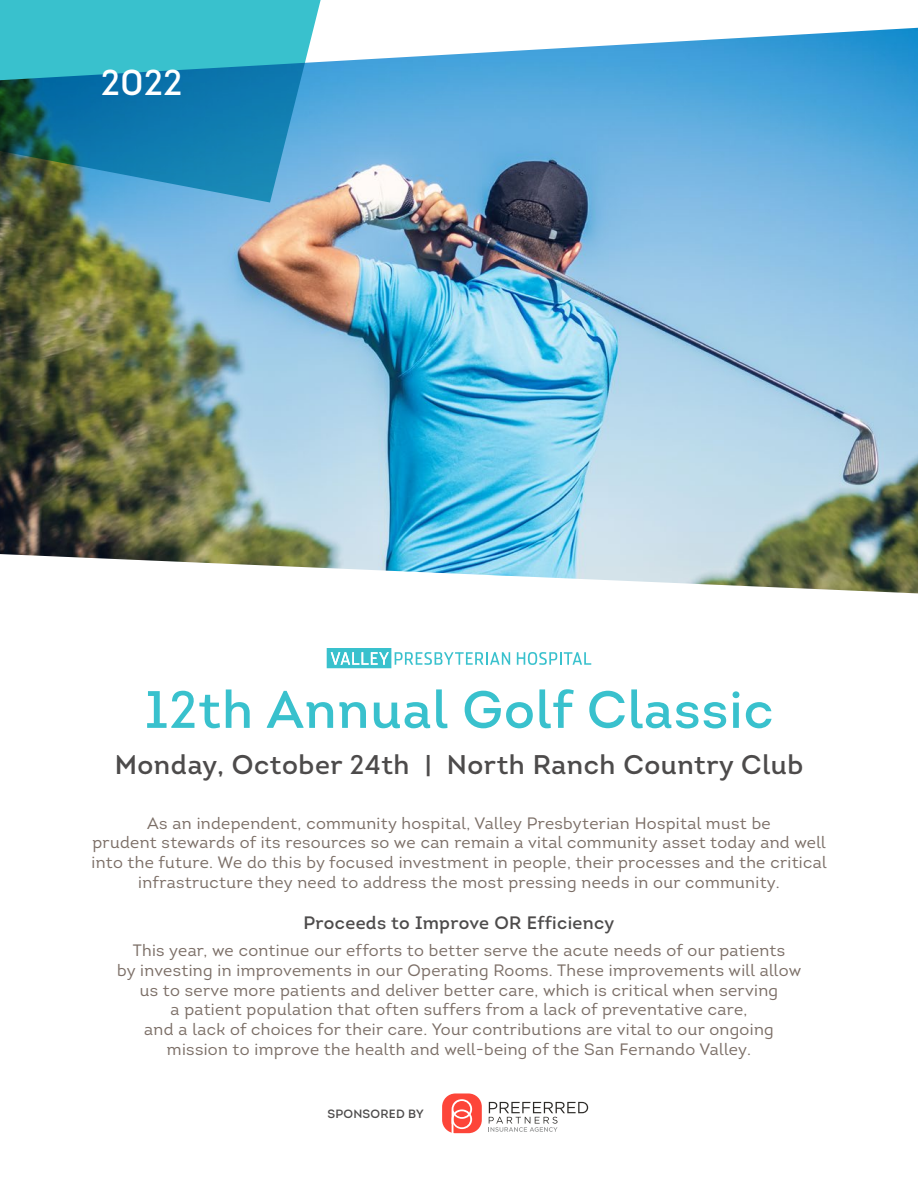
<style>
.page{position:relative;width:918px;height:1188px;background:#fff}
.page>*{position:absolute;margin:0;border:0;box-sizing:border-box;transform-origin:0 0}
.t1{font:600 52.5px "Intro";letter-spacing:.02em;color:#39c1cd}
.t2{font:600 36px "Intro";color:#fff}
.t3{font:600 27px "Intro";letter-spacing:.02em;color:#4d4b4b}
.t4{font:600 18px "Intro";letter-spacing:.02em;color:#4d4b4b}
.t5{font:16.5px/19.8px "Intro";letter-spacing:.02em;color:#7b6e66;text-align:center}
.t6{font:600 12px "Intro";letter-spacing:.02em;color:#4d4b4b}
</style>
<div class="page">
<img style="left:0;top:28px;width:918px;height:565px">
<svg style="left:517px;top:652px;width:74px;height:13px"></svg>
<svg style="left:327px;top:648px;width:183px;height:20px"></svg>
<div style="left:442px;top:1094px;width:40px;height:39px;background:#fd4539;border-radius:13px"></div>
<svg style="left:452px;top:1099px;width:20px;height:35px"></svg>
<svg style="left:489px;top:1102px;width:99px;height:30px"></svg>
<svg style="left:0;top:0;width:324px;height:202px;background:#2d95b2"></svg>
<h2 class="t2" style="left:101px;top:59px;width:83px">2022</h2>
<h1 class="t1" style="left:145px;top:677px;width:630px">12th Annual Golf Classic</h1>
<h3 class="t3" style="left:115px;top:747px;width:690px">Monday, October 24th | North Ranch Country Club</h3>
<p class="t5" style="left:92px;top:813px;width:737px">As an independent, community hospital, Valley Presbyterian Hospital must be<br>prudent stewards of its resources so we can remain a vital community asset today and well into the future. We do this by focused investment in people, their processes and the critical infrastructure they need to address the most pressing needs in our community.</p>
<p class="t4" style="left:304px;top:912px;width:312px">Proceeds to Improve OR Efficiency</p>
<p class="t5" style="left:117px;top:940px;width:686px">This year, we continue our efforts to better serve the acute needs of our patients<br>by investing in improvements in our Operating Rooms. These improvements will allow us to serve more patients and deliver better care, which is critical when serving<br>a patient population that often suffers from a lack of preventative care,<br>and a lack of choices for their care. Your contributions are vital to our ongoing mission to improve the health and well-being of the San Fernando Valley.</p>
<p class="t6" style="left:327px;top:1107px;width:98px">SPONSORED BY</p>
</div>
